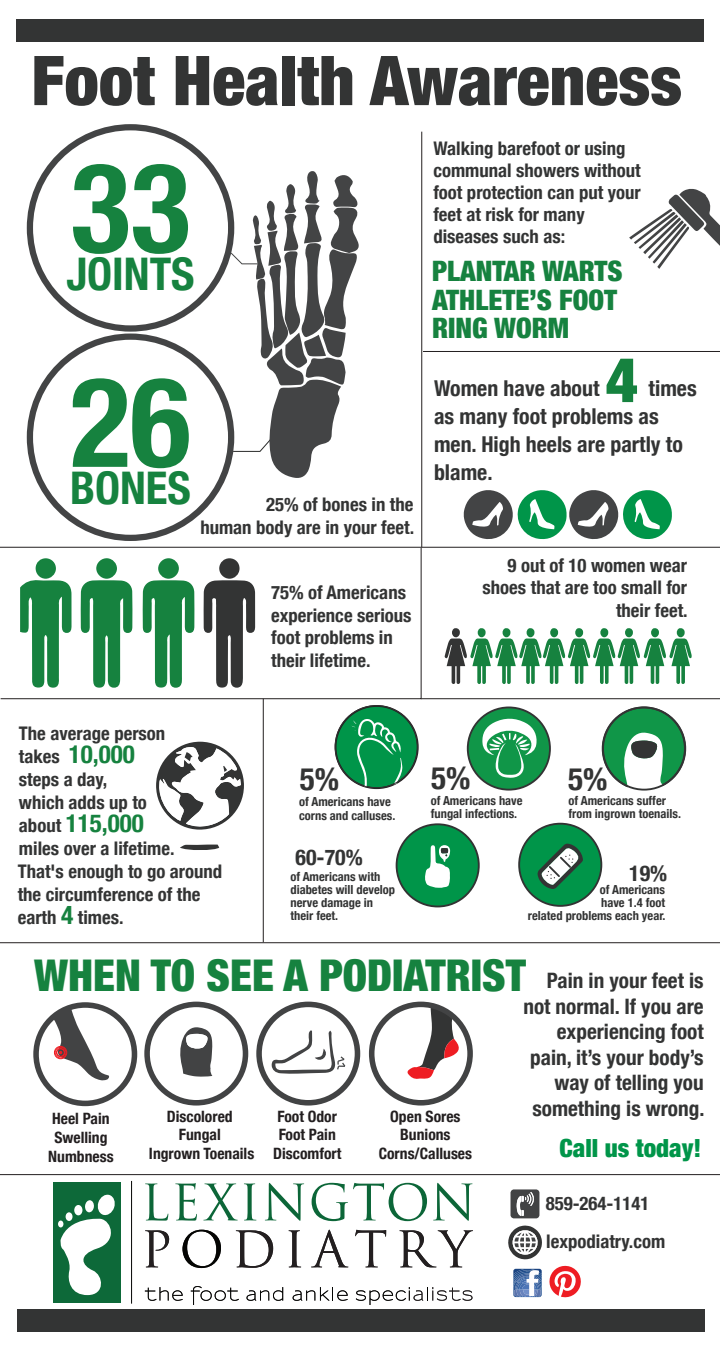
<style>
.page{position:relative;width:720px;height:1350px;background:#fff}
.page>*{position:absolute;margin:0;border:0;box-sizing:border-box;transform-origin:0 0}
.t1{font:700 condensed 125px "Helvetica Neue";color:#16823f}
.t2{font:900 condensed 68.75px "Helvetica Neue";color:#333434}
.t3{font:900 condensed 62.5px "Helvetica Neue";color:#16823f}
.t4{font:700 condensed 45px "Helvetica Neue";color:#16823f}
.t5{font:900 condensed 43.75px "Helvetica Neue";color:#16823f}
.t6{font:700 condensed 31.25px "Helvetica Neue";color:#333434}
.t7{font:900 condensed 28.12px/28.8px "Helvetica Neue";color:#16823f}
.t8{font:700 condensed 25px "Helvetica Neue";color:#16823f}
.t9{font:900 condensed 25px "Helvetica Neue";color:#009549}
.t10{font:700 condensed 21.88px/28.1px "Helvetica Neue";color:#333434}
.t11{font:700 condensed 21.25px/25.5px "Helvetica Neue";color:#333434;text-align:right}
.t12{font:700 condensed 18.75px/22.5px "Helvetica Neue";color:#333434}
.t13{font:700 condensed 15.62px/18.8px "Helvetica Neue";color:#231f20;text-align:center}
.t14{font:700 condensed 12.5px/13.1px "Helvetica Neue";color:#333434}
.s1{font-size:18.75px;color:#333434}
.s2{font-size:25.62px;color:#16823f}
</style>
<div class="page">
<div style="left:16px;top:19px;width:688px;height:23px;background:#333434"></div>
<div style="left:18px;top:1309px;width:687px;height:23px;background:#333434"></div>
<svg style="left:0;top:548px;width:422px;height:151px"></svg>
<svg style="left:445px;top:628px;width:247px;height:56px"></svg>
<hr style="left:421px;top:698px;width:299px;height:1px;background:#231f20">
<svg style="left:180px;top:845px;width:39px;height:5px"></svg>
<svg style="left:156px;top:742px;width:88px;height:88px"></svg>
<hr style="left:0;top:942px;width:720px;height:1px;background:#231f20">
<hr style="left:0;top:1174px;width:720px;height:1px;background:#231f20">
<hr style="left:263px;top:699px;width:1px;height:243px;background:#231f20">
<svg style="left:464px;top:490px;width:208px;height:50px"></svg>
<svg style="left:629px;top:188px;width:90px;height:81px"></svg>
<div style="left:336px;top:706px;width:82px;height:82px;background:#009549;border-radius:50%"></div>
<div style="left:468px;top:707px;width:82px;height:83px;background:#109648;border-radius:50%"></div>
<div style="left:467px;top:707px;width:84px;height:84px;border:2px solid #333434;border-radius:50%"></div>
<div style="left:603px;top:707px;width:82px;height:83px;background:#109648;border-radius:50%"></div>
<div style="left:397px;top:824px;width:82px;height:83px;background:#009549;border-radius:50%"></div>
<div style="left:396px;top:823px;width:84px;height:84px;border:2px solid #323333;border-radius:50%"></div>
<div style="left:519px;top:824px;width:82px;height:82px;background:#009549;border-radius:50%"></div>
<div style="left:518px;top:823px;width:84px;height:84px;border:2px solid #323333;border-radius:50%"></div>
<svg style="left:351px;top:719px;width:52px;height:68px"></svg>
<div style="left:335px;top:705px;width:83px;height:83px;border:1px solid #333434;border-radius:50%"></div>
<svg style="left:482px;top:717px;width:56px;height:61px"></svg>
<svg style="left:623px;top:732px;width:40px;height:59px"></svg>
<svg style="left:425px;top:845px;width:26px;height:43px"></svg>
<div style="left:27px;top:124px;width:207px;height:208px;border:6px solid #434445;border-radius:50%"></div>
<div style="left:27px;top:334px;width:207px;height:207px;border:6px solid #434445;border-radius:50%"></div>
<svg style="left:230px;top:171px;width:129px;height:307px"></svg>
<hr style="left:0;top:547px;width:720px;height:1px;background:#231f20">
<hr style="left:421px;top:132px;width:1px;height:415px;background:#231f20">
<svg style="left:537px;top:844px;width:46px;height:45px"></svg>
<hr style="left:719px;top:117px;width:1px;height:533px;background:#5d5d5d">
<hr style="left:423px;top:351px;width:297px;height:1px;background:#231f20">
<svg style="left:33px;top:1001px;width:440px;height:106px"></svg>
<svg style="left:145px;top:1184px;width:23px;height:37px"></svg>
<svg style="left:175px;top:1183px;width:22px;height:38px"></svg>
<svg style="left:203px;top:1184px;width:35px;height:36px"></svg>
<svg style="left:244px;top:1183px;width:12px;height:37px"></svg>
<svg style="left:265px;top:1183px;width:39px;height:38px"></svg>
<svg style="left:312px;top:1183px;width:115px;height:38px"></svg>
<svg style="left:433px;top:1183px;width:40px;height:38px"></svg>
<svg style="left:145px;top:1230px;width:24px;height:37px"></svg>
<svg style="left:183px;top:1230px;width:38px;height:38px"></svg>
<svg style="left:236px;top:1230px;width:37px;height:38px"></svg>
<svg style="left:289px;top:1230px;width:12px;height:37px"></svg>
<svg style="left:311px;top:1230px;width:37px;height:37px"></svg>
<svg style="left:355px;top:1230px;width:31px;height:37px"></svg>
<svg style="left:400px;top:1230px;width:73px;height:37px"></svg>
<hr style="left:131px;top:1181px;width:1px;height:123px;background:#040503">
<div style="left:53px;top:1182px;width:68px;height:120px;background:#0d6939"></div>
<svg style="left:58px;top:1194px;width:57px;height:101px"></svg>
<svg style="left:145px;top:1287px;width:38px;height:14px"></svg>
<svg style="left:191px;top:1286px;width:48px;height:19px"></svg>
<svg style="left:247px;top:1287px;width:36px;height:14px"></svg>
<svg style="left:293px;top:1287px;width:55px;height:14px"></svg>
<svg style="left:356px;top:1287px;width:116px;height:18px"></svg>
<svg style="left:549px;top:1265px;width:32px;height:33px"></svg>
<svg style="left:513px;top:1269px;width:29px;height:29px"></svg>
<svg style="left:511px;top:1189px;width:28px;height:29px"></svg>
<svg style="left:508px;top:1226px;width:34px;height:33px"></svg>
<div style="left:602px;top:707px;width:84px;height:84px;border:2px solid #333434;border-radius:50%"></div>
<h2 class="t2" style="left:31px;top:38px;width:652px">Foot Health Awareness</h2>
<h1 class="t1" style="left:71px;top:132px;width:122px">33</h1>
<h3 class="t4" style="left:66px;top:247px;width:130px">JOINTS</h3>
<h1 class="t1" style="left:71px;top:347px;width:121px">26</h1>
<h3 class="t4" style="left:70px;top:461px;width:122px">BONES</h3>
<p class="t12" style="left:200px;top:493px;width:215px;text-align:right">25% of bones in the<br>human body are in your feet.</p>
<p class="t12" style="left:271px;top:581px;width:142px">75% of Americans experience serious foot problems in their lifetime.</p>
<p class="t12" style="left:433px;top:137px;width:209px;line-height:21.9px">Walking barefoot or using communal showers without foot protection can put your feet at risk for many diseases such as:</p>
<h3 class="t7" style="left:432px;top:256px;width:192px">PLANTAR WARTS<br>ATHLETE’S FOOT<br>RING WORM</h3>
<h3 class="t3" style="left:606px;top:341px;width:34px">4</h3>
<p class="t10" style="left:434px;top:373px;width:264px;text-indent:215px">times as many foot problems as men. High heels are partly to blame.</p>
<p class="t10" style="left:434px;top:373px;width:167px">Women have about</p>
<p class="t12" style="left:483px;top:553px;width:207px;text-align:right">9 out of 10 women wear shoes that are too small for their feet.</p>
<p class="t12" style="left:19px;top:722px;width:148px">The average person</p>
<h3 class="t8" style="left:19px;top:739px;width:117px"><span class="s1">takes</span> 10,000</h3>
<p class="t12" style="left:19px;top:768px;width:130px;line-height:23.1px">steps a day, which adds up to</p>
<h3 class="t8" style="left:19px;top:808px;width:126px"><span class="s1">about</span> 115,000</h3>
<p class="t12" style="left:19px;top:837px;width:157px">miles over a lifetime.</p>
<p class="t12" style="left:18px;top:859px;width:206px;line-height:23.1px">That's enough to go around the circumference of the earth <span class="s2">4</span> times.</p>
<h3 class="t6" style="left:300px;top:760px;width:41px">5%</h3>
<p class="t14" style="left:299px;top:795px;width:98px">of Americans have corns and calluses.</p>
<p class="t10" style="left:296px;top:843px;width:69px">60-70%</p>
<p class="t14" style="left:290px;top:870px;width:106px">of Americans with diabetes will develop nerve damage in their feet.</p>
<h3 class="t6" style="left:431px;top:759px;width:41px">5%</h3>
<p class="t14" style="left:431px;top:794px;width:93px">of Americans have fungal infections.</p>
<h3 class="t6" style="left:568px;top:760px;width:41px">5%</h3>
<p class="t14" style="left:569px;top:793px;width:114px">of Americans suffer from ingrown toenails.</p>
<p class="t10" style="left:629px;top:859px;width:40px">19%</p>
<p class="t14" style="left:528px;top:882px;width:139px;text-align:right">of Americans<br>have 1.4 foot<br>related problems each year.</p>
<h3 class="t5" style="left:34px;top:948px;width:493px">WHEN TO SEE A PODIATRIST</h3>
<p class="t11" style="left:523px;top:968px;width:183px">Pain in your feet is not normal. If you are experiencing foot pain, it’s your body’s way of telling you something is wrong.</p>
<h3 class="t9" style="left:560px;top:1133px;width:143px">Call us today!</h3>
<p class="t12" style="left:546px;top:1184px;width:121px;line-height:38.2px">859-264-1141 lexpodiatry.com</p>
<p class="t13" style="left:48px;top:1109px;width:67px">Heel Pain<br>Swelling<br>Numbness</p>
<p class="t13" style="left:273px;top:1107px;width:70px">Foot Odor<br>Foot Pain<br>Discomfort</p>
<p class="t13" style="left:379px;top:1107px;width:95px">Open Sores<br>Bunions<br>Corns/Calluses</p>
<p class="t13" style="left:149px;top:1107px;width:107px">Discolored<br>Fungal<br>Ingrown Toenails</p>
</div>
